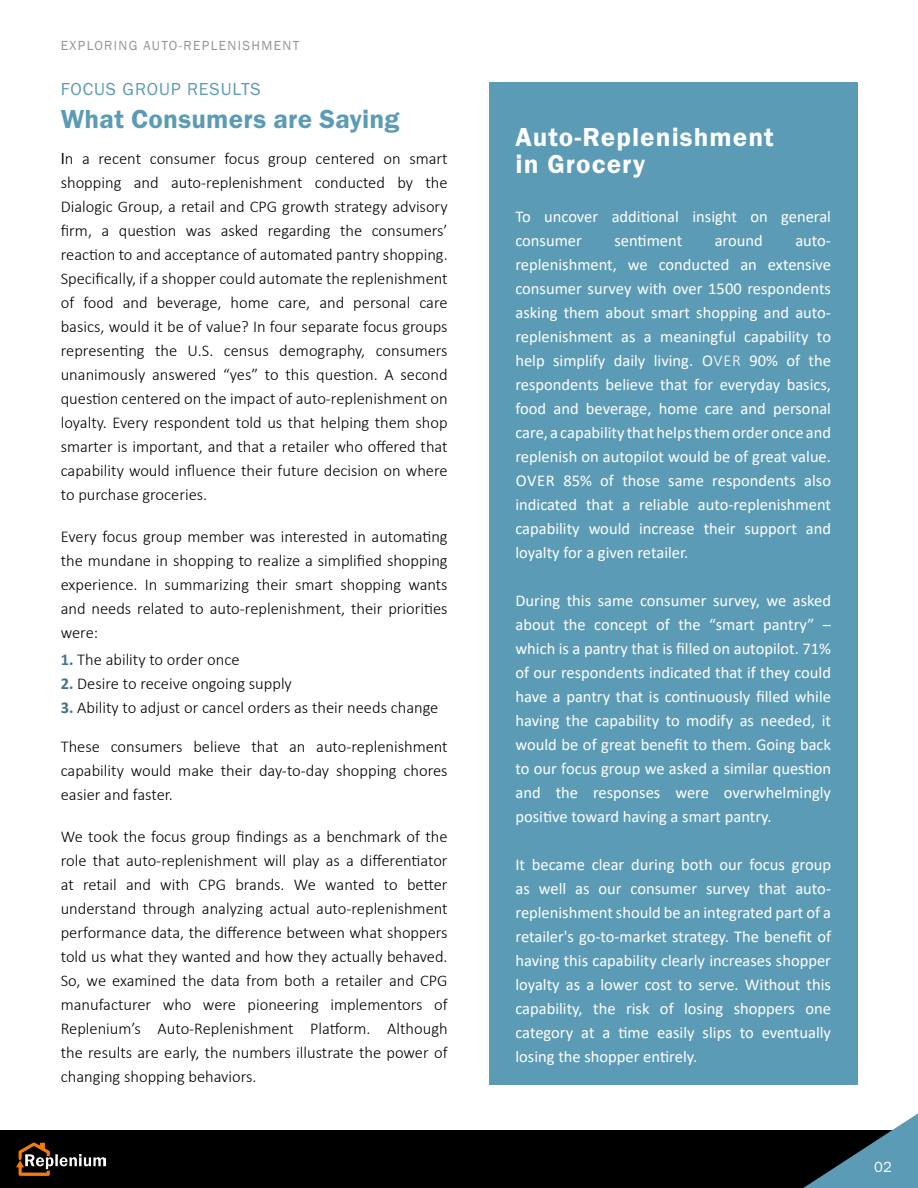
<style>
.page{position:relative;width:918px;height:1188px;background:#fff}
.page>*{position:absolute;margin:0;border:0;box-sizing:border-box;transform-origin:0 0}
.t1{font:27px/27px "Franklin Gothic URW Dem";letter-spacing:.04em;color:#fff}
.t2{font:27px "Franklin Gothic URW Dem";letter-spacing:.01em;color:#5b9bb5}
.t3{font:18px "Franklin Gothic URW Boo";letter-spacing:.05em;color:#5b9bb5}
.t4{font:300 16.5px/24px "Calibri";color:#000;text-align:justify}
.t5{font:16.5px/24px "Calibri";color:#fff;text-align:justify}
.t6{font:15px "Franklin Gothic";color:#fff}
.t7{font:13.5px "Franklin Gothic";letter-spacing:.1em;color:#939598}
.s1{font-family:"Franklin Gothic";font-weight:400}
.s2{font-weight:700;color:#447688}
.s3{font-weight:700;color:#437588}
.s4{font-weight:300}
</style>
<div class="page">
<div style="left:0;top:1131px;width:918px;height:57px;background:#000"></div>
<svg style="left:803px;top:1113px;width:115px;height:75px"></svg>
<img style="left:16px;top:1143px;width:89px;height:33px">
<div style="left:489px;top:83px;width:368px;height:1002px;background:#5b9bb5"></div>
<p class="t7" style="left:61px;top:37px;width:240px">EXPLORING AUTO-REPLENISHMENT</p>
<p class="t3" style="left:61px;top:78px;width:202px">FOCUS GROUP RESULTS</p>
<h1 class="t2" style="left:61px;top:102px;width:340px">What Consumers are Saying</h1>
<p class="t4" style="left:61px;top:146px;width:388px"><span class="s1">I</span>n a recent consumer focus group centered on smart shopping and auto-replenishment conducted by the Dialogic Group, a retail and CPG growth strategy advisory firm, a question was asked regarding the consumers’ reaction to and acceptance of automated pantry shopping.<br>Specifically, if a shopper could automate the replenishment of food and beverage, home care, and personal care basics, would it be of value? In four separate focus groups representing the U.S. census demography, consumers unanimously answered “yes” to this question. A second question centered on the impact of auto-replenishment on loyalty. Every respondent told us that helping them shop smarter is important, and that a retailer who offered that capability would influence their future decision on where to purchase groceries.</p>
<p class="t4" style="left:61px;top:524px;width:388px">Every focus group member was interested in automating the mundane in shopping to realize a simplified shopping experience. In summarizing their smart shopping wants and needs related to auto-replenishment, their priorities were:</p>
<p class="t4" style="left:61px;top:647px;width:180px"><span class="s2">1.</span> The ability to order once</p>
<p class="t4" style="left:61px;top:671px;width:233px"><span class="s3">2.</span> Desire to receive ongoing supply</p>
<p class="t4" style="left:61px;top:695px;width:379px"><span class="s2">3.</span> Ability to adjust or cancel orders as their needs change</p>
<p class="t4" style="left:61px;top:734px;width:388px">These consumers believe that an auto-replenishment capability would make their day-to-day shopping chores easier and faster.</p>
<p class="t4" style="left:61px;top:824px;width:388px">We took the focus group findings as a benchmark of the role that auto-replenishment will play as a differentiator at retail and with CPG brands. We wanted to better understand through analyzing actual auto-replenishment performance data, the difference between what shoppers told us what they wanted and how they actually behaved.<br>So, we examined the data from both a retailer and CPG manufacturer who were pioneering implementors of Replenium’s Auto-Replenishment Platform. Although the results are early, the numbers illustrate the power of changing shopping behaviors.</p>
<h1 class="t1" style="left:515px;top:123px;width:260px">Auto-Replenishment in Grocery</h1>
<p class="t5" style="left:515px;top:204px;width:317px">To uncover additional insight on general consumer</p>
<p class="t5" style="left:614px;top:228px;width:69px">sentiment</p>
<p class="t5" style="left:715px;top:228px;width:50px">around</p>
<p class="t5" style="left:515px;top:228px;width:317px;text-indent:280px">auto&shy;replenishment, we conducted an extensive consumer survey with over 1500 respondents asking them about smart shopping and auto&shy;replenishment as a meaningful capability to help simplify daily living. O<span class="s4">VER</span> 90% of the respondents believe that for everyday basics, food and beverage, home care and personal care, a capability that helps them order once and replenish on autopilot would be of great value.<br>OVER 85% of those same respondents also indicated that a reliable auto-replenishment capability would increase their support and loyalty for a given retailer.</p>
<p class="t5" style="left:515px;top:588px;width:317px">During this same consumer survey, we asked about the concept of the “smart pantry” – which is a pantry that is filled on autopilot. 71% of our respondents indicated that if they could have a pantry that is continuously filled while having the capability to modify as needed, it would be of great benefit to them. Going back to our focus group we asked a similar question and the responses were overwhelmingly positive toward having a smart pantry.</p>
<p class="t5" style="left:515px;top:852px;width:317px">It became clear during both our focus group as well as our consumer survey that auto&shy;replenishment should be an integrated part of a retailer's go-to-market strategy. The benefit of having this capability clearly increases shopper loyalty as a lower cost to serve. Without this capability, the risk of losing shoppers one category at a time easily slips to eventually losing the shopper entirely.</p>
<p class="t6" style="left:874px;top:1157px;width:19px">02</p>
</div>
